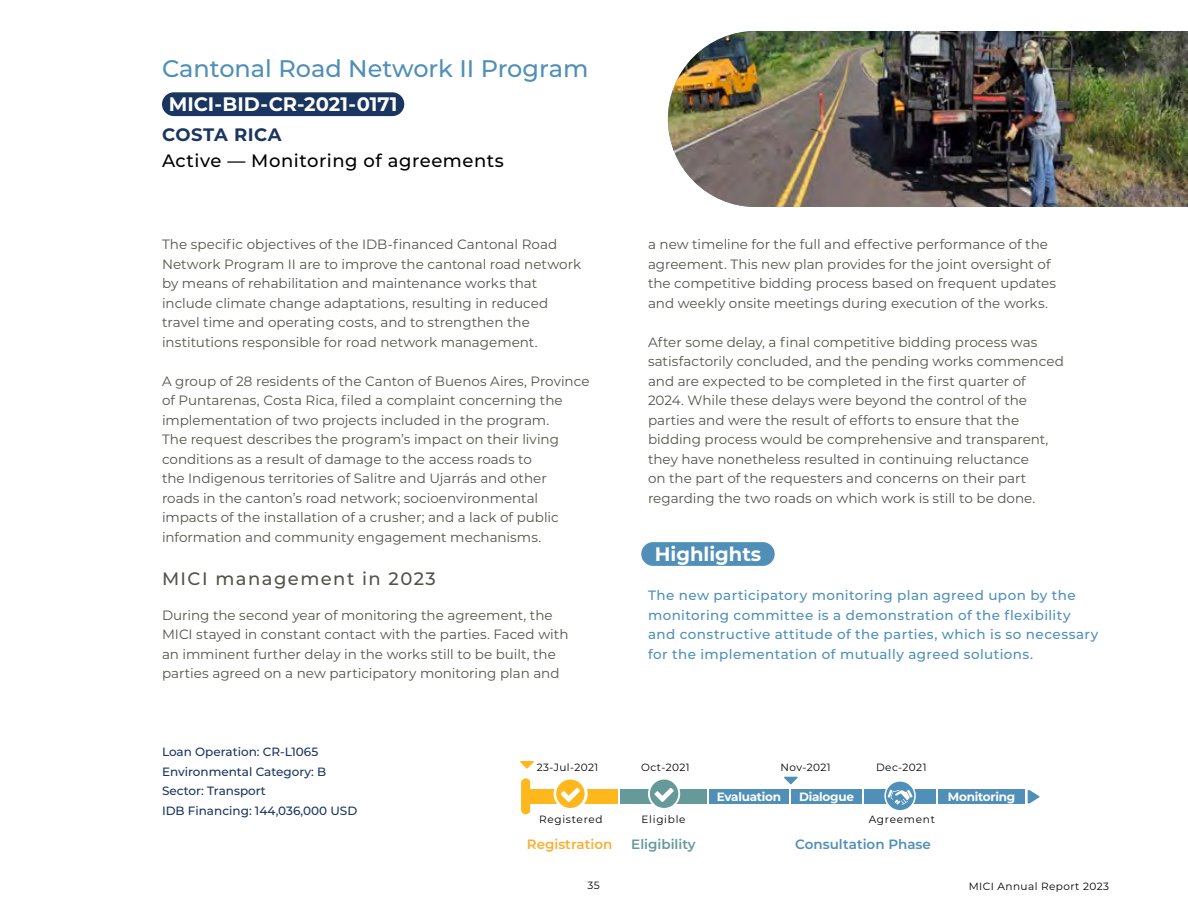
<style>
.page{position:relative;width:1188px;height:918px;background:#fff}
.page>*{position:absolute;margin:0;border:0;box-sizing:border-box;transform-origin:0 0}
.TITLE_FICHAS_CONSULTATION_CELESTE{font:500 24px "Montserrat";color:#4f8fb8}
.PROJECT_NUMBER_BIG_RIGHT___SHADEEEEE{font:700 19.5px "Montserrat";color:#fff}
.TITLE_DESTACADO_FVO_BLUE_HUEVITO{font:700 19.5px "Montserrat";color:#fff}
.Project_STATUS_FVO_Verde{font:500 18px "Montserrat";letter-spacing:.03em;color:#000}
.TITLE_GESTION_ETC{font:500 18px "Montserrat";letter-spacing:.08em;color:#54534a}
.PAIS_AGREGADO{font:700 18px "Montserrat";letter-spacing:.02em;color:#1a355f}
.TEXT_FICHAS{font:13.5px/19.5px "Montserrat";color:#54534a}
.TEXTO_DESTACADO_CONSULTA{font:500 13.5px/19.5px "Montserrat";letter-spacing:.03em;color:#4f8fb8}
.t1{font:600 13.5px "Montserrat";color:#4f8fb8}
.t2{font:600 13.5px "Montserrat";color:#fab033}
.t3{font:600 13.5px "Montserrat";color:#699}
.t4{font:500 12px/19.5px "Montserrat";color:#1a355f}
.t5{font:700 12px "Montserrat";letter-spacing:-.02em;color:#fff}
.t6{font:10.5px "Montserrat";letter-spacing:.04em;color:#000}
.t7{font:10.5px "Montserrat";letter-spacing:.07em;color:#000}
</style>
<div class="page">
<div style="left:162px;top:92px;width:242px;height:24px;background:#1a355f;border-radius:12px"></div>
<div style="left:641px;top:542px;width:134px;height:24px;background:#4f8fb8;border-radius:12px"></div>
<img style="left:668px;top:31px;width:520px;height:176px">
<svg style="left:520px;top:761px;width:14px;height:8px"></svg>
<div style="left:524px;top:790px;width:94px;height:14px;background:#ffb71e"></div>
<div style="left:521px;top:778px;width:9px;height:36px;background:#ffb71e"></div>
<div style="left:554px;top:777px;width:34px;height:34px;border:4px solid #fff;border-radius:50%"></div>
<svg style="left:556px;top:780px;width:29px;height:28px"></svg>
<div style="left:620px;top:790px;width:87px;height:14px;background:#699"></div>
<div style="left:648px;top:778px;width:32px;height:32px;border:7px solid #fff;border-radius:50%"></div>
<svg style="left:650px;top:780px;width:28px;height:28px"></svg>
<div style="left:710px;top:790px;width:79px;height:14px;background:#4f8fb8"></div>
<div style="left:791px;top:790px;width:71px;height:14px;background:#4f8fb8"></div>
<svg style="left:784px;top:777px;width:14px;height:7px"></svg>
<div style="left:864px;top:790px;width:72px;height:14px;background:#4f8fb8"></div>
<svg style="left:884px;top:781px;width:33px;height:29px"></svg>
<svg style="left:1028px;top:790px;width:11px;height:14px"></svg>
<div style="left:939px;top:790px;width:86px;height:14px;background:#4f8fb8"></div>
<p class="TITLE_FICHAS_CONSULTATION_CELESTE" style="left:162px;top:52px;width:428px">Cantonal Road Network II Program</p>
<p class="PROJECT_NUMBER_BIG_RIGHT___SHADEEEEE" style="left:169px;top:90px;width:230px">MICI-BID-CR-2021-0171</p>
<p class="PAIS_AGREGADO" style="left:162px;top:122px;width:121px">COSTA RICA</p>
<p class="Project_STATUS_FVO_Verde" style="left:162px;top:149px;width:343px">Active — Monitoring of agreements</p>
<p class="TEXT_FICHAS" style="left:162px;top:234px;width:421px">The specific objectives of the IDB-financed Cantonal Road Network Program II are to improve the cantonal road network by means of rehabilitation and maintenance works that include climate change adaptations, resulting in reduced travel time and operating costs, and to strengthen the institutions responsible for road network management.</p>
<p class="TEXT_FICHAS" style="left:162px;top:370px;width:429px">A group of 28 residents of the Canton of Buenos Aires, Province of Puntarenas, Costa Rica, filed a complaint concerning the implementation of two projects included in the program.<br>The request describes the program’s impact on their living conditions as a result of damage to the access roads to<br>the Indigenous territories of Salitre and Ujarrás and other<br>roads in the canton’s road network; socioenvironmental impacts of the installation of a crusher; and a lack of public information and community engagement mechanisms.</p>
<p class="TITLE_GESTION_ETC" style="left:162px;top:566px;width:275px">MICI management in 2023</p>
<p class="TEXT_FICHAS" style="left:162px;top:604px;width:408px">During the second year of monitoring the agreement, the MICI stayed in constant contact with the parties. Faced with an imminent further delay in the works still to be built, the parties agreed on a new participatory monitoring plan and</p>
<p class="TEXT_FICHAS" style="left:648px;top:234px;width:410px">a new timeline for the full and effective performance of the agreement. This new plan provides for the joint oversight of the competitive bidding process based on frequent updates and weekly onsite meetings during execution of the works.</p>
<p class="TEXT_FICHAS" style="left:648px;top:331px;width:417px">After some delay, a final competitive bidding process was satisfactorily concluded, and the pending works commenced and are expected to be completed in the first quarter of 2024. While these delays were beyond the control of the parties and were the result of efforts to ensure that the bidding process would be comprehensive and transparent, they have nonetheless resulted in continuing reluctance<br>on the part of the requesters and concerns on their part regarding the two roads on which work is still to be done.</p>
<p class="TITLE_DESTACADO_FVO_BLUE_HUEVITO" style="left:655px;top:540px;width:108px">Highlights</p>
<p class="TEXTO_DESTACADO_CONSULTA" style="left:648px;top:585px;width:452px">The new participatory monitoring plan agreed upon by the monitoring committee is a demonstration of the flexibility and constructive attitude of the parties, which is so necessary for the implementation of mutually agreed solutions.</p>
<p class="t4" style="left:162px;top:742px;width:197px">Loan Operation: CR-L1065<br>Environmental Category: B<br>Sector: Transport<br>IDB Financing: 144,036,000 USD</p>
<p class="t6" style="left:537px;top:760px;width:63px">23-Jul-2021</p>
<p class="t6" style="left:641px;top:760px;width:50px">Oct-2021</p>
<p class="t6" style="left:781px;top:761px;width:51px">Nov-2021</p>
<p class="t6" style="left:876px;top:760px;width:52px">Dec-2021</p>
<p class="t5" style="left:717px;top:788px;width:66px">Evaluation</p>
<p class="t5" style="left:799px;top:788px;width:56px">Dialogue</p>
<p class="t7" style="left:539px;top:812px;width:65px">Registered</p>
<p class="t7" style="left:641px;top:812px;width:46px">Eligible</p>
<p class="t7" style="left:869px;top:812px;width:68px">Agreement</p>
<p class="t2" style="left:527px;top:835px;width:87px">Registration</p>
<p class="t3" style="left:631px;top:835px;width:66px">Eligibility</p>
<p class="t1" style="left:795px;top:835px;width:137px">Consultation Phase</p>
<p class="t5" style="left:948px;top:788px;width:69px">Monitoring</p>
<p class="t6" style="left:587px;top:878px;width:14px">35</p>
<p class="t6" style="left:969px;top:879px;width:142px">MICI Annual Report 2023</p>
</div>
